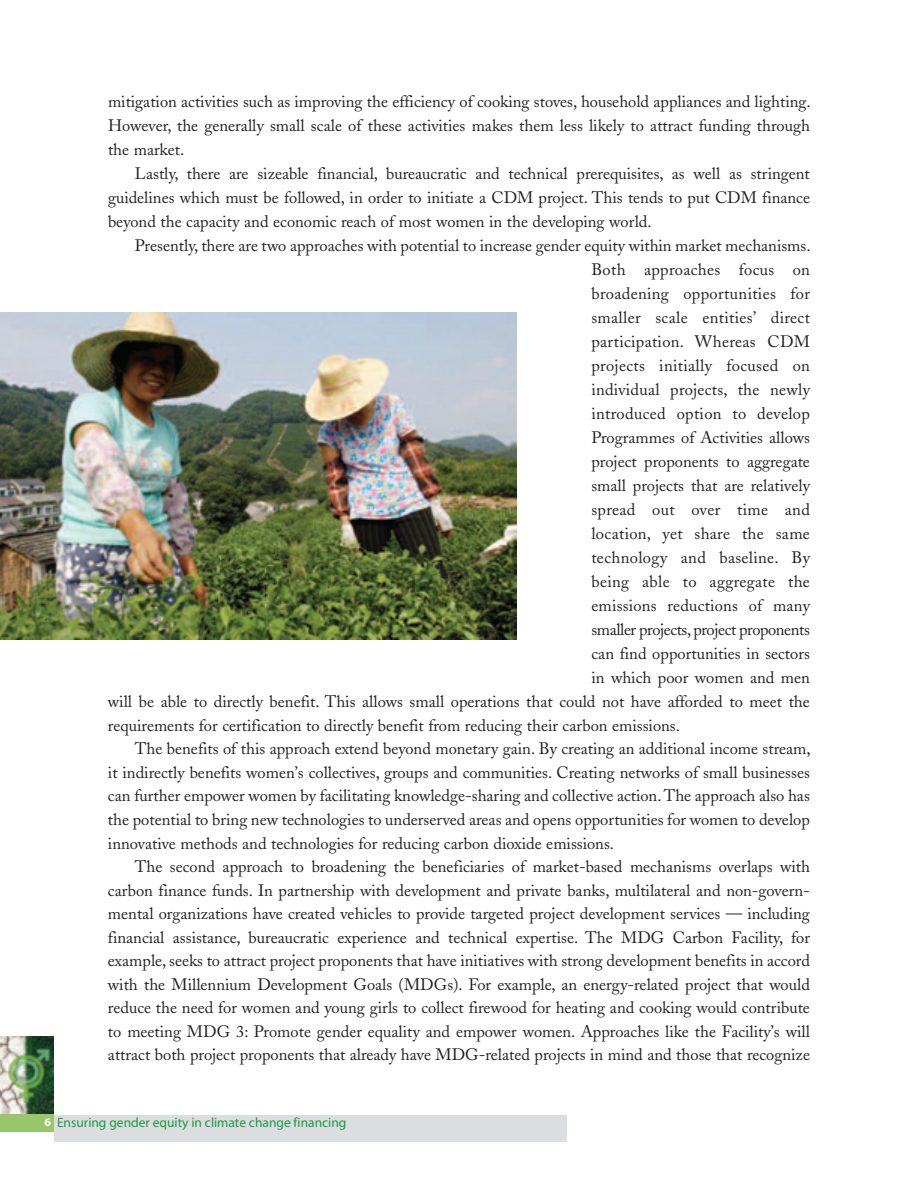
<style>
.page{position:relative;width:918px;height:1188px;background:#fff}
.page>*{position:absolute;margin:0;border:0;box-sizing:border-box;transform-origin:0 0}
.t1{font:16.5px/24px "Adobe Caslon";color:#231f20;text-align:justify}
.t2{font:16.5px "Adobe Caslon";letter-spacing:.02em;color:#231f20}
.t3{font:16.5px "Adobe Caslon";letter-spacing:-.025em;color:#231f20}
.t4{font:13.5px "Myriad";color:#1b9c42}
.s1{font-weight:700;font-size:12px;color:#fff}
</style>
<div class="page">
<div style="left:54px;top:1115px;width:513px;height:27px;background:#dcdddf"></div>
<img style="left:0;top:1037px;width:54px;height:78px">
<div style="left:0;top:1115px;width:54px;height:17px;background:#99c668"></div>
<img style="left:0;top:313px;width:516px;height:326px">
<p class="t1" style="left:108px;top:91px;width:704px">mitigation activities such as improving the efficiency of cooking stoves, household appliances and lighting.<br>However, the generally small scale of these activities makes them less likely to attract funding through the market.</p>
<p class="t1" style="left:108px;top:163px;width:704px;text-indent:27px">Lastly, there are sizeable financial, bureaucratic and technical prerequisites, as well as stringent guidelines which must be followed, in order to initiate a CDM project. This tends to put CDM finance beyond the capacity and economic reach of most women in the developing world.</p>
<p class="t1" style="left:135px;top:235px;width:677px">Presently, there are two approaches with potential to increase gender equity within market mechanisms.</p>
<p class="t2" style="left:591px;top:263px;width:220px">Both approaches focus on</p>
<p class="t2" style="left:591px;top:287px;width:220px">broadening opportunities for</p>
<p class="t2" style="left:591px;top:311px;width:220px">smaller scale entities’ direct</p>
<p class="t2" style="left:591px;top:335px;width:220px">participation. Whereas CDM</p>
<p class="t2" style="left:591px;top:359px;width:220px">projects initially focused on</p>
<p class="t1" style="left:591px;top:379px;width:220px">individual projects, the newly</p>
<p class="t2" style="left:591px;top:407px;width:220px">introduced option to develop</p>
<p class="t1" style="left:591px;top:427px;width:220px">Programmes of Activities allows</p>
<p class="t1" style="left:591px;top:451px;width:220px">project proponents to aggregate</p>
<p class="t1" style="left:591px;top:475px;width:220px">small projects that are relatively</p>
<p class="t2" style="left:591px;top:503px;width:220px">spread out over time and</p>
<p class="t2" style="left:591px;top:527px;width:220px">location, yet share the same</p>
<p class="t2" style="left:591px;top:551px;width:220px">technology and baseline. By</p>
<p class="t2" style="left:591px;top:575px;width:220px">being able to aggregate the</p>
<p class="t1" style="left:591px;top:595px;width:220px">emissions reductions of many</p>
<p class="t3" style="left:591px;top:623px;width:220px">smaller projects, project proponents</p>
<p class="t1" style="left:591px;top:643px;width:220px">can find opportunities in sectors</p>
<p class="t1" style="left:591px;top:667px;width:220px">in which poor women and men</p>
<p class="t1" style="left:108px;top:691px;width:703px">will be able to directly benefit. This allows small operations that could not have afforded to meet the</p>
<p class="t1" style="left:108px;top:715px;width:573px">requirements for certification to directly benefit from reducing their carbon emissions.</p>
<p class="t1" style="left:135px;top:739px;width:677px">The benefits of this approach extend beyond monetary gain. By creating an additional income stream,</p>
<p class="t1" style="left:108px;top:762px;width:703px">it indirectly benefits women’s collectives, groups and communities. Creating networks of small businesses</p>
<p class="t1" style="left:108px;top:786px;width:703px">can further empower women by facilitating knowledge-sharing and collective action. The approach also has</p>
<p class="t1" style="left:108px;top:809px;width:703px">the potential to bring new technologies to underserved areas and opens opportunities for women to develop</p>
<p class="t1" style="left:108px;top:833px;width:508px">innovative methods and technologies for reducing carbon dioxide emissions.</p>
<p class="t1" style="left:135px;top:857px;width:677px">The second approach to broadening the beneficiaries of market-based mechanisms overlaps with</p>
<p class="t1" style="left:108px;top:880px;width:703px">carbon finance funds. In partnership with development and private banks, multilateral and non-govern-</p>
<p class="t1" style="left:108px;top:904px;width:703px">mental organizations have created vehicles to provide targeted project development services — including</p>
<p class="t1" style="left:108px;top:927px;width:703px">financial assistance, bureaucratic experience and technical expertise. The MDG Carbon Facility, for</p>
<p class="t1" style="left:108px;top:951px;width:704px">example, seeks to attract project proponents that have initiatives with strong development benefits in accord</p>
<p class="t1" style="left:108px;top:974px;width:704px">with the Millennium Development Goals (MDGs). For example, an energy-related project that would</p>
<p class="t1" style="left:108px;top:998px;width:704px">reduce the need for women and young girls to collect firewood for heating and cooking would contribute</p>
<p class="t1" style="left:108px;top:1021px;width:704px">to meeting MDG 3: Promote gender equality and empower women. Approaches like the Facility’s will</p>
<p class="t1" style="left:108px;top:1045px;width:704px">attract both project proponents that already have MDG-related projects in mind and those that recognize</p>
<p class="t4" style="left:44px;top:1118px;width:304px"><span class="s1">6</span> Ensuring gender equity in climate change financing</p>
</div>
